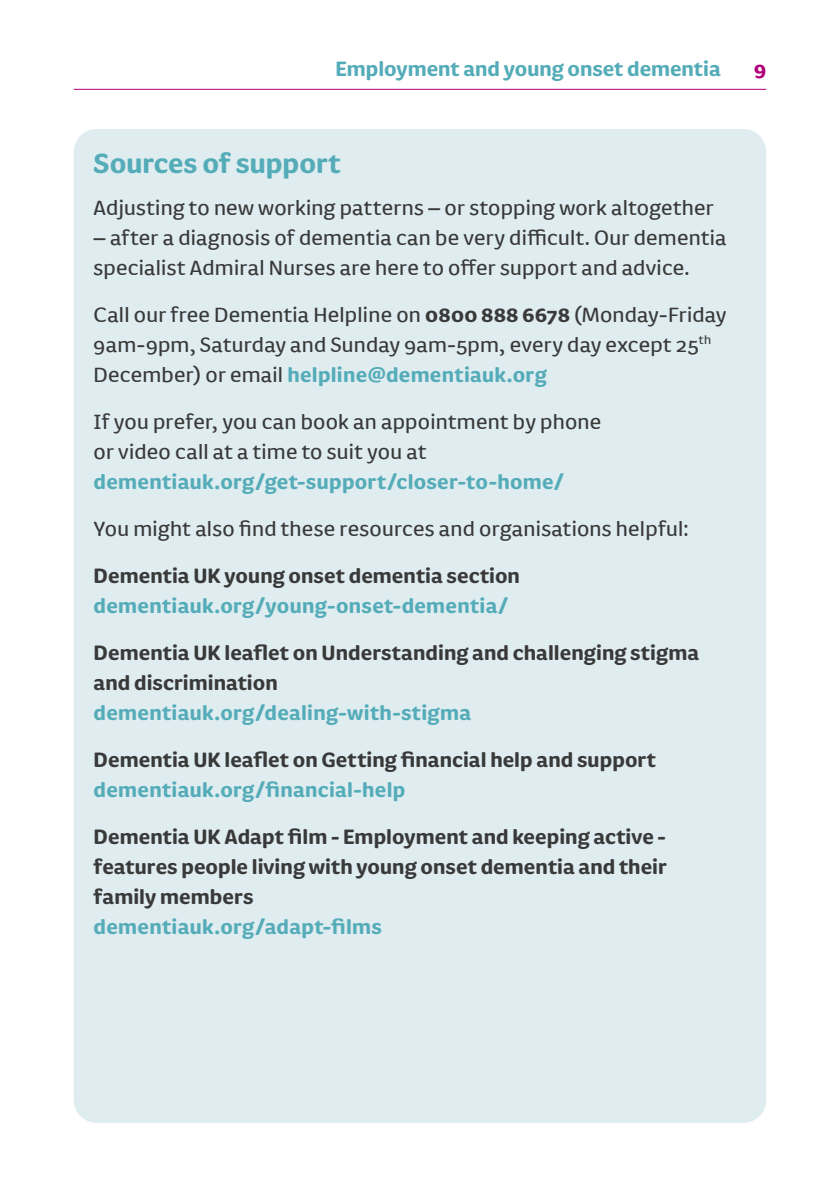
<style>
.page{position:relative;width:840px;height:1191px;background:#fff}
.page>*{position:absolute;margin:0;border:0;box-sizing:border-box;transform-origin:0 0}
.AC_16pt_crosshead{font:700 32px "FS Pimlico";color:#54acb8}
.AC_body_copy{font:24px/30px "FS Pimlico";letter-spacing:.01em;color:#393939}
.AC_body_copy-2{font:700 24px/30px "FS Pimlico";letter-spacing:.005em;color:#393939}
.AC_body_copy-3{font:700 24px "FS Pimlico";letter-spacing:.01em;color:#54acb8}
.t1{font:700 24px "FS Pimlico";color:#b00077}
.s1{font-weight:700}
.s2{font-weight:700;color:#54acb8}
</style>
<div class="page">
<hr style="left:74px;top:89px;width:691px;height:1px;background:#b00077">
<div style="left:74px;top:129px;width:691px;height:993px;background:#dfecf0;border-radius:23px"></div>
<p class="AC_body_copy-3" style="left:335px;top:51px;width:386px">Employment and young onset dementia</p>
<p class="t1" style="left:753px;top:51px;width:13px">9</p>
<p class="AC_16pt_crosshead" style="left:94px;top:140px;width:249px">Sources of support</p>
<p class="AC_body_copy" style="left:94px;top:191px;width:621px">Adjusting to new working patterns – or stopping work altogether</p>
<p class="AC_body_copy" style="left:94px;top:221px;width:634px">– after a diagnosis of dementia can be very difficult. Our dementia specialist Admiral Nurses are here to offer support and advice.</p>
<p class="AC_body_copy" style="left:94px;top:298px;width:634px">Call our free Dementia Helpline on <span class="s1">0800 888 6678</span> (Monday-Friday<br>9am-9pm, Saturday and Sunday 9am-5pm, every day except 25<sup>th<br></sup>December) or email <span class="s2">helpline@dementiauk.org</span></p>
<p class="AC_body_copy" style="left:94px;top:405px;width:509px">If you prefer, you can book an appointment by phone or video call at a time to suit you at <span class="s2">dementiauk.org/get-support/closer-to-home/</span></p>
<p class="AC_body_copy" style="left:94px;top:512px;width:596px">You might also find these resources and organisations helpful:</p>
<p class="AC_body_copy-2" style="left:94px;top:559px;width:427px">Dementia UK young onset dementia section</p>
<p class="AC_body_copy-3" style="left:94px;top:587px;width:416px">dementiauk.org/young-onset-dementia/</p>
<p class="AC_body_copy-2" style="left:94px;top:636px;width:606px">Dementia UK leaflet on Understanding and challenging stigma and discrimination</p>
<p class="AC_body_copy-3" style="left:94px;top:694px;width:379px">dementiauk.org/dealing-with-stigma</p>
<p class="AC_body_copy-2" style="left:94px;top:743px;width:563px">Dementia UK leaflet on Getting financial help and support</p>
<p class="AC_body_copy-3" style="left:94px;top:771px;width:313px">dementiauk.org/financial-help</p>
<p class="AC_body_copy-2" style="left:94px;top:820px;width:574px;text-align:justify">Dementia UK Adapt film - Employment and keeping active - features people living with young onset dementia and their family members</p>
<p class="AC_body_copy-3" style="left:94px;top:908px;width:290px">dementiauk.org/adapt-films</p>
</div>
